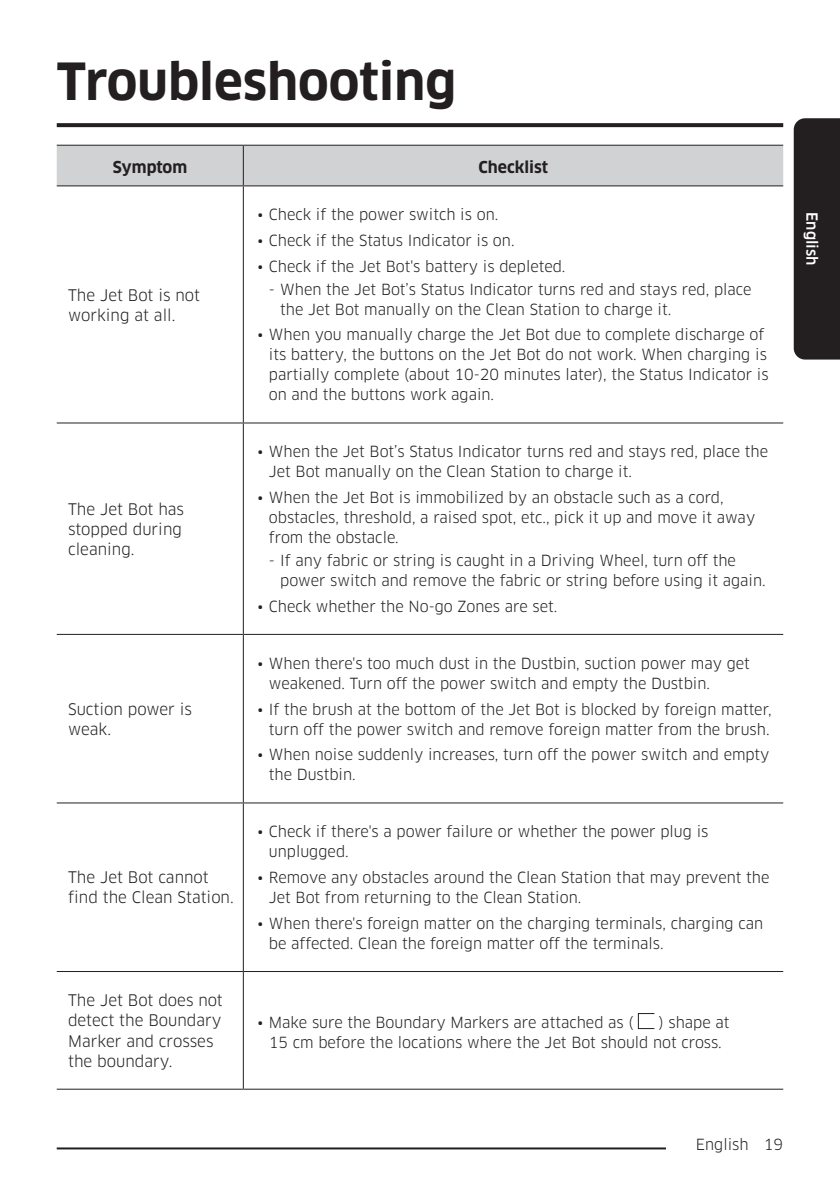
<style>
.page{position:relative;width:840px;height:1191px;background:#fff}
.page>*{position:absolute;margin:0;border:0;box-sizing:border-box;transform-origin:0 0}
.t1{font:700 50px "Samsung Clan Pro";color:#231f20}
.t2{font:700 16px "Samsung Clan Pro";color:#231f20}
.t3{font:15.6px/20px "Samsung Clan Pro";color:#231f20}
.t4{font:15px/20px "Samsung Clan Pro";color:#231f20}
.t5{font:500 15px "Samsung Clan Pro";color:#fff}
</style>
<div class="page">
<div style="left:793px;top:118px;width:46px;height:241px;background:#231f20"></div>
<hr style="left:57px;top:1147px;width:623px;height:2px;background:#231f20">
<div style="left:666px;top:1136px;width:82px;height:18px;background:#fff"></div>
<svg style="left:57px;top:123px;width:725px;height:4px;background:#2a2728"></svg>
<div style="left:57px;top:146px;width:725px;height:39px;background:#d1d2d4"></div>
<hr style="left:57px;top:145px;width:186px;height:1px;background:#231f20">
<hr style="left:243px;top:145px;width:539px;height:1px;background:#231f20">
<hr style="left:243px;top:146px;width:1px;height:39px;background:#231f20">
<hr style="left:57px;top:185px;width:186px;height:1px;background:#231f20">
<hr style="left:243px;top:185px;width:539px;height:1px;background:#231f20">
<hr style="left:243px;top:186px;width:1px;height:236px;background:#231f20">
<hr style="left:57px;top:422px;width:186px;height:1px;background:#231f20">
<hr style="left:243px;top:422px;width:539px;height:1px;background:#231f20">
<hr style="left:243px;top:423px;width:1px;height:211px;background:#231f20">
<hr style="left:57px;top:634px;width:186px;height:1px;background:#231f20">
<hr style="left:243px;top:634px;width:539px;height:1px;background:#231f20">
<hr style="left:243px;top:635px;width:1px;height:167px;background:#231f20">
<hr style="left:57px;top:802px;width:186px;height:1px;background:#231f20">
<hr style="left:243px;top:802px;width:539px;height:1px;background:#231f20">
<hr style="left:243px;top:803px;width:1px;height:168px;background:#231f20">
<hr style="left:57px;top:971px;width:186px;height:1px;background:#231f20">
<hr style="left:243px;top:971px;width:539px;height:1px;background:#231f20">
<hr style="left:243px;top:972px;width:1px;height:116px;background:#231f20">
<hr style="left:57px;top:1088px;width:186px;height:1px;background:#231f20">
<hr style="left:243px;top:1088px;width:539px;height:1px;background:#231f20">
<div style="left:637px;top:1013px;width:17px;height:16px;border:1px solid #231f20"></div>
<h1 class="t1" style="left:57px;top:53px;width:401px">Troubleshooting</h1>
<p class="t2" style="left:113px;top:157px;width:76px">Symptom</p>
<p class="t2" style="left:478px;top:157px;width:71px">Checklist</p>
<p class="t3" style="left:68px;top:285px;width:133px">The Jet Bot is not working at all.</p>
<p class="t3" style="left:68px;top:499px;width:117px">The Jet Bot has stopped during cleaning.</p>
<p class="t3" style="left:68px;top:699px;width:125px">Suction power is weak.</p>
<p class="t3" style="left:68px;top:867px;width:167px">The Jet Bot cannot find the Clean Station.</p>
<p class="t3" style="left:68px;top:990px;width:156px">The Jet Bot does not detect the Boundary<br>Marker and crosses the boundary.</p>
<p class="t4" style="left:257px;top:205px;width:242px">• Check if the power switch is on.</p>
<p class="t4" style="left:257px;top:230px;width:258px">• Check if the Status Indicator is on.</p>
<p class="t4" style="left:257px;top:256px;width:309px">• Check if the Jet Bot's battery is depleted.</p>
<p class="t4" style="left:280px;top:279px;width:472px;text-indent:-11px">- When the Jet Bot’s Status Indicator turns red and stays red, place the Jet Bot manually on the Clean Station to charge it.</p>
<p class="t4" style="left:269px;top:325px;width:501px;text-indent:-11px">• When you manually charge the Jet Bot due to complete discharge of its battery, the buttons on the Jet Bot do not work. When charging is partially complete (about 10-20 minutes later), the Status Indicator is on and the buttons work again.</p>
<p class="t4" style="left:269px;top:442px;width:500px;text-indent:-11px">• When the Jet Bot’s Status Indicator turns red and stays red, place the<br>Jet Bot manually on the Clean Station to charge it.</p>
<p class="t4" style="left:269px;top:487px;width:487px;text-indent:-11px">• When the Jet Bot is immobilized by an obstacle such as a cord, obstacles, threshold, a raised spot, etc., pick it up and move it away from the obstacle.</p>
<p class="t4" style="left:280px;top:550px;width:487px;text-indent:-11px">- If any fabric or string is caught in a Driving Wheel, turn off the power switch and remove the fabric or string before using it again.</p>
<p class="t4" style="left:257px;top:596px;width:301px">• Check whether the No-go Zones are set.</p>
<p class="t4" style="left:269px;top:653px;width:482px;text-indent:-11px">• When there's too much dust in the Dustbin, suction power may get weakened. Turn off the power switch and empty the Dustbin.</p>
<p class="t4" style="left:257px;top:699px;width:515px;text-align:right">• If the brush at the bottom of the Jet Bot is blocked by foreign matter, turn off the power switch and remove foreign matter from the brush.</p>
<p class="t4" style="left:269px;top:744px;width:502px;text-indent:-11px">• When noise suddenly increases, turn off the power switch and empty the Dustbin.</p>
<p class="t4" style="left:269px;top:822px;width:441px;text-indent:-11px">• Check if there's a power failure or whether the power plug is unplugged.</p>
<p class="t4" style="left:269px;top:867px;width:502px;text-indent:-11px">• Remove any obstacles around the Clean Station that may prevent the<br>Jet Bot from returning to the Clean Station.</p>
<p class="t4" style="left:269px;top:913px;width:495px;text-indent:-11px">• When there's foreign matter on the charging terminals, charging can be affected. Clean the foreign matter off the terminals.</p>
<p class="t4" style="left:257px;top:1012px;width:377px">• Make sure the Boundary Markers are attached as (</p>
<p class="t4" style="left:269px;top:1012px;width:462px;text-indent:390px">) shape at<br>15 cm before the locations where the Jet Bot should not cross.</p>
<p class="t5" style="left:820px;top:212px;width:55px;rotate:90deg">English</p>
<p class="t4" style="left:695px;top:1134px;width:89px">English 19</p>
</div>
